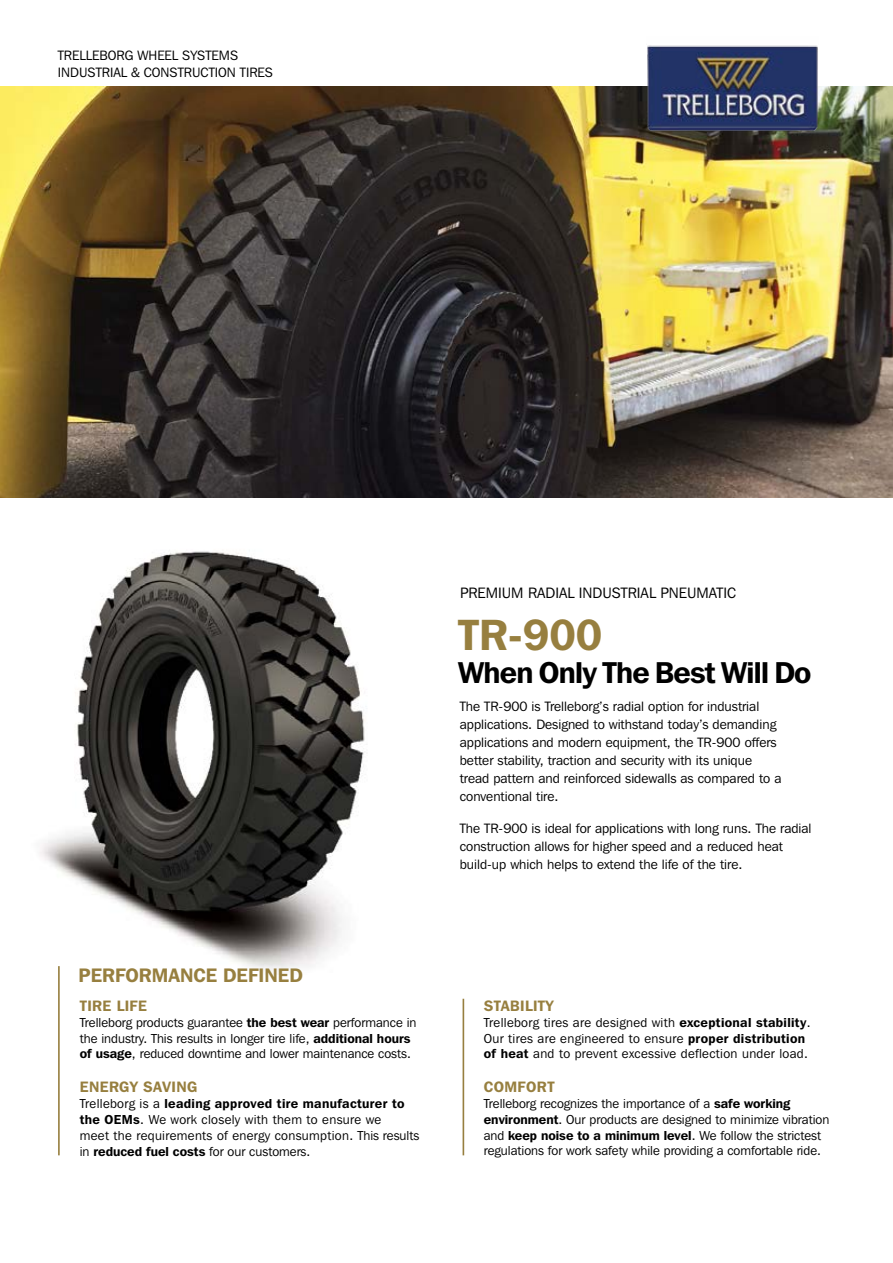
<style>
.page{position:relative;width:893px;height:1263px;background:#fff}
.page>*{position:absolute;margin:0;border:0;box-sizing:border-box;transform-origin:0 0}
.t1{font:600 43.5px "Franklin Gothic IT Cby BT";color:#977f3f}
.t2{font:600 30px "Franklin Gothic IT Cby BT";letter-spacing:-.025em;color:#000}
.t3{font:600 19.5px "Franklin Gothic IT Cby BT";color:#977f3f}
.t4{font:600 15px "Franklin Gothic IT Cby BT";letter-spacing:.025em;color:#977f3f}
.t5{font:15px "Franklin Gothic IT Cby BT";color:#000}
.t6{font:13.5px/18px "Franklin Gothic IT Cby BT";color:#000}
.t7{font:12.9px/15.8px "Franklin Gothic IT Cby BT";color:#000}
.t8{font:12.9px/15.8px "Franklin Gothic IT Cby BT";letter-spacing:.025em;color:#000}
.s1{font-weight:600}
</style>
<div class="page">
<img style="left:40px;top:551px;width:325px;height:419px">
<img style="left:0;top:86px;width:893px;height:411px">
<hr style="left:58px;top:966px;width:2px;height:189px;background:#977f3f">
<hr style="left:463px;top:999px;width:1px;height:156px;background:#977f3f">
<img style="left:646px;top:45px;width:172px;height:95px">
<p class="t6" style="left:58px;top:47px;width:217px;line-height:16.5px">TRELLEBORG WHEEL SYSTEMS<br>INDUSTRIAL &amp; CONSTRUCTION TIRES</p>
<h3 class="t3" style="left:79px;top:963px;width:226px">PERFORMANCE DEFINED</h3>
<p class="t4" style="left:80px;top:996px;width:69px">TIRE LIFE</p>
<p class="t7" style="left:80px;top:1014px;width:338px">Trelleborg products guarantee <span class="s1">the best wear</span> performance in the industry. This results in longer tire life, <span class="s1">additional hours of usage</span>, reduced downtime and lower maintenance costs.</p>
<p class="t4" style="left:80px;top:1078px;width:119px">ENERGY SAVING</p>
<p class="t8" style="left:80px;top:1096px;width:341px">Trelleborg is a <span class="s1">leading approved tire manufacturer to the OEMs</span>. We work closely with them to ensure we<br>meet the requirements of energy consumption. This results in <span class="s1">reduced fuel costs</span> for our customers.</p>
<p class="t5" style="left:460px;top:584px;width:278px">PREMIUM RADIAL INDUSTRIAL PNEUMATIC</p>
<h1 class="t1" style="left:458px;top:607px;width:145px">TR-900</h1>
<h2 class="t2" style="left:458px;top:653px;width:355px">When Only The Best Will Do</h2>
<p class="t6" style="left:460px;top:697px;width:323px">The TR-900 is Trelleborg’s radial option for industrial applications. Designed to withstand today’s demanding applications and modern equipment, the TR-900 offers better stability, traction and security with its unique tread pattern and reinforced sidewalls as compared to a conventional tire.</p>
<p class="t6" style="left:460px;top:819px;width:353px">The TR-900 is ideal for applications with long runs. The radial construction allows for higher speed and a reduced heat build-up which helps to extend the life of the tire.</p>
<p class="t4" style="left:484px;top:996px;width:71px">STABILITY</p>
<p class="t8" style="left:484px;top:1014px;width:328px">Trelleborg tires are designed with <span class="s1">exceptional stability</span>.<br>Our tires are engineered to ensure <span class="s1">proper distribution of heat</span> and to prevent excessive deflection under load.</p>
<p class="t4" style="left:484px;top:1078px;width:72px">COMFORT</p>
<p class="t7" style="left:484px;top:1096px;width:347px">Trelleborg recognizes the importance of a <span class="s1">safe working environment</span>. Our products are designed to minimize vibration and <span class="s1">keep noise to a minimum level</span>. We follow the strictest regulations for work safety while providing a comfortable ride.</p>
</div>
